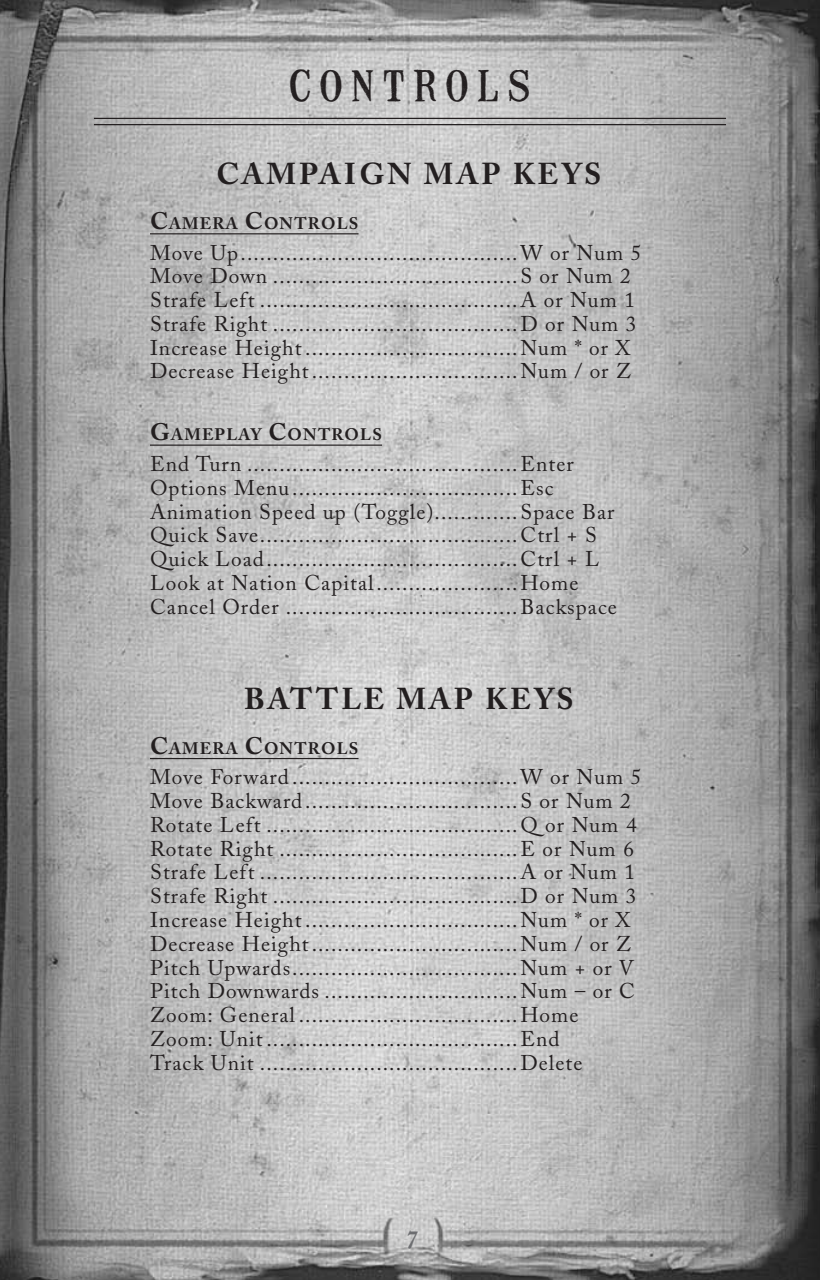
<style>
.page{position:relative;width:820px;height:1280px;background:#fff}
.page>*{position:absolute;margin:0;border:0;box-sizing:border-box;transform-origin:0 0}
.t1{font:40px "Mailart Rubberstamp";letter-spacing:.2em;color:#231f20}
.t2{font:700 30px "Adobe Caslon";letter-spacing:.1em;color:#231f20}
.t3{font:25px "Adobe Caslon Bold Os F";color:#6c6d70}
.t4{font:21.25px/23.8px "Adobe Caslon";letter-spacing:.05em;color:#231f20}
.t5{font:700 16.75px "Adobe Caslon";letter-spacing:.07em;color:#231f20}
.s1{font-size:23.75px}
</style>
<div class="page">
<img style="left:0;top:0;width:819px;height:1280px">
<hr style="left:94px;top:118px;width:631px;height:1px;background:#231f20">
<hr style="left:94px;top:124px;width:631px;height:1px;background:#231f20">
<hr style="left:150px;top:233px;width:208px;height:1px;background:#231f20">
<hr style="left:150px;top:444px;width:232px;height:2px;background:#231f20">
<hr style="left:150px;top:758px;width:208px;height:1px;background:#231f20">
<svg style="left:0;top:0;width:4px;height:4px"></svg>
<svg style="left:0;top:1276px;width:4px;height:4px"></svg>
<svg style="left:815px;top:0;width:5px;height:4px"></svg>
<svg style="left:815px;top:1276px;width:5px;height:4px"></svg>
<h1 class="t1" style="left:289px;top:59px;width:240px">CONTROLS</h1>
<h2 class="t2" style="left:216px;top:155px;width:386px">CAMPAIGN MAP KEYS</h2>
<p class="t5" style="left:150px;top:213px;width:210px"><span class="s1">C</span>AMERA <span class="s1">C</span>ONTROLS</p>
<p class="t4" style="left:150px;top:241px;width:492px">Move Up...........................................W or Num 5<br>Move Down ......................................S or Num 2<br>Strafe Left ........................................A or Num 1<br>Strafe Right ......................................D or Num 3<br>Increase Height .................................Num * or X Decrease Height................................Num / or Z</p>
<p class="t5" style="left:150px;top:424px;width:233px"><span class="s1">G</span>AMEPLAY <span class="s1">C</span>ONTROLS</p>
<p class="t4" style="left:150px;top:452px;width:468px">End Turn ..........................................Enter Options Menu...................................Esc Animation Speed up (Toggle).............Space Bar Quick Save........................................Ctrl + S Quick Load.......................................Ctrl + L Look at Nation Capital......................Home Cancel Order ....................................Backspace</p>
<h2 class="t2" style="left:244px;top:680px;width:331px">BATTLE MAP KEYS</h2>
<p class="t5" style="left:150px;top:738px;width:210px"><span class="s1">C</span>AMERA <span class="s1">C</span>ONTROLS</p>
<p class="t4" style="left:150px;top:765px;width:492px">Move Forward ...................................W or Num 5<br>Move Backward.................................S or Num 2<br>Rotate Left .......................................Q or Num 4<br>Rotate Right .....................................E or Num 6<br>Strafe Left ........................................A or Num 1<br>Strafe Right ......................................D or Num 3<br>Increase Height .................................Num * or X Decrease Height................................Num / or Z Pitch Upwards...................................Num + or V Pitch Downwards ..............................Num – or C Zoom: General ..................................Home Zoom: Unit .......................................End<br>Track Unit ........................................Delete</p>
<p class="t3" style="left:407px;top:1218px;width:12px">7</p>
</div>
